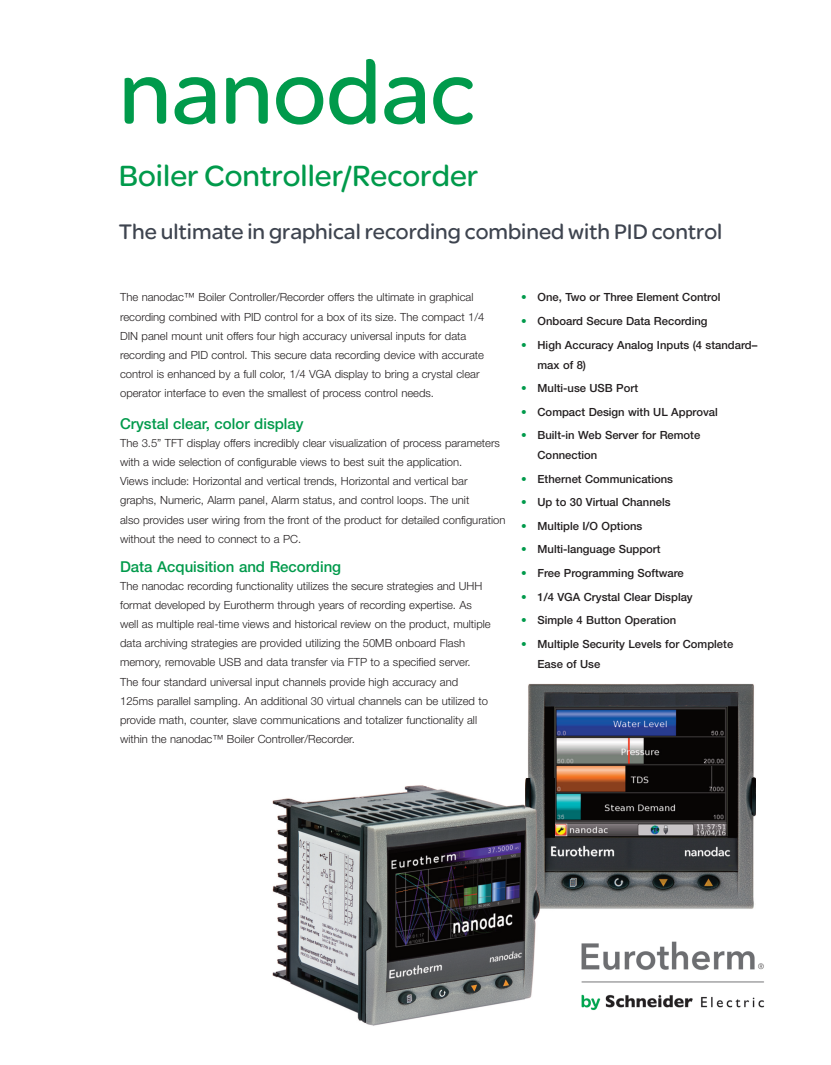
<style>
.page{position:relative;width:831px;height:1065px;background:#fff}
.page>*{position:absolute;margin:0;border:0;box-sizing:border-box;transform-origin:0 0}
.t1{font:93.75px "SE Optimist";color:#009a4b}
.t2{font:31.25px "SE Optimist";color:#009a4b}
.t3{font:22.5px "SE Optimist";color:#3e444f}
.t4{font:500 15px "Helvetica Neue";color:#009a4b}
.t5{font:300 11.25px/19.1px "Helvetica Neue";color:#231f20}
.t6{font:500 11.25px/20px "Helvetica Neue";color:#231f20}
.s1{font-weight:300;color:#009a4b}
</style>
<div class="page">
<img style="left:554px;top:684px;width:201px;height:225px">
<img style="left:526px;top:684px;width:28px;height:95px">
<img style="left:581px;top:941px;width:184px;height:70px">
<img style="left:272px;top:779px;width:282px;height:247px">
<h1 class="t1" style="left:119px;top:36px;width:358px">nanodac</h1>
<h2 class="t2" style="left:119px;top:157px;width:361px">Boiler Controller/Recorder</h2>
<h3 class="t3" style="left:119px;top:218px;width:605px">The ultimate in graphical recording combined with PID control</h3>
<p class="t5" style="left:120px;top:287px;width:366px">The nanodac™ Boiler Controller/Recorder offers the ultimate in graphical recording combined with PID control for a box of its size. The compact 1/4<br>DIN panel mount unit offers four high accuracy universal inputs for data recording and PID control. This secure data recording device with accurate control is enhanced by a full color, 1/4 VGA display to bring a crystal clear operator interface to even the smallest of process control needs.</p>
<h3 class="t4" style="left:120px;top:412px;width:185px">Crystal clear, color display</h3>
<p class="t5" style="left:120px;top:433px;width:387px">The 3.5” TFT display offers incredibly clear visualization of process parameters with a wide selection of configurable views to best suit the application.<br>Views include: Horizontal and vertical trends, Horizontal and vertical bar graphs, Numeric, Alarm panel, Alarm status, and control loops. The unit<br>also provides user wiring from the front of the product for detailed configuration without the need to connect to a PC.</p>
<h3 class="t4" style="left:120px;top:555px;width:223px">Data Acquisition and Recording</h3>
<p class="t5" style="left:120px;top:575px;width:372px">The nanodac recording functionality utilizes the secure strategies and UHH format developed by Eurotherm through years of recording expertise. As well as multiple real-time views and historical review on the product, multiple data archiving strategies are provided utilizing the 50MB onboard Flash memory, removable USB and data transfer via FTP to a specified server.<br>The four standard universal input channels provide high accuracy and 125ms parallel sampling. An additional 30 virtual channels can be utilized to provide math, counter, slave communications and totalizer functionality all within the nanodac™ Boiler Controller/Recorder.</p>
<p class="t6" style="left:521px;top:287px;width:201px"><span class="s1">•</span> One, Two or Three Element Control</p>
<p class="t6" style="left:521px;top:310px;width:188px"><span class="s1">•</span> Onboard Secure Data Recording</p>
<p class="t6" style="left:537px;top:334px;width:221px;text-indent:-16px"><span class="s1">•</span> High Accuracy Analog Inputs (4 standard– max of 8)</p>
<p class="t6" style="left:521px;top:378px;width:119px"><span class="s1">•</span> Multi-use USB Port</p>
<p class="t6" style="left:521px;top:401px;width:198px"><span class="s1">•</span> Compact Design with UL Approval</p>
<p class="t6" style="left:537px;top:425px;width:164px;text-indent:-16px"><span class="s1">•</span> Built-in Web Server for Remote<br>Connection</p>
<p class="t6" style="left:521px;top:468px;width:154px"><span class="s1">•</span> Ethernet Communications</p>
<p class="t6" style="left:521px;top:492px;width:151px"><span class="s1">•</span> Up to 30 Virtual Channels</p>
<p class="t6" style="left:521px;top:515px;width:123px"><span class="s1">•</span> Multiple I/O Options</p>
<p class="t6" style="left:521px;top:539px;width:141px"><span class="s1">•</span> Multi-language Support</p>
<p class="t6" style="left:521px;top:562px;width:164px"><span class="s1">•</span> Free Programming Software</p>
<p class="t6" style="left:521px;top:586px;width:173px"><span class="s1">•</span> 1/4 VGA Crystal Clear Display</p>
<p class="t6" style="left:521px;top:609px;width:157px"><span class="s1">•</span> Simple 4 Button Operation</p>
<p class="t6" style="left:537px;top:633px;width:197px;text-indent:-16px"><span class="s1">•</span> Multiple Security Levels for Complete<br>Ease of Use</p>
</div>
